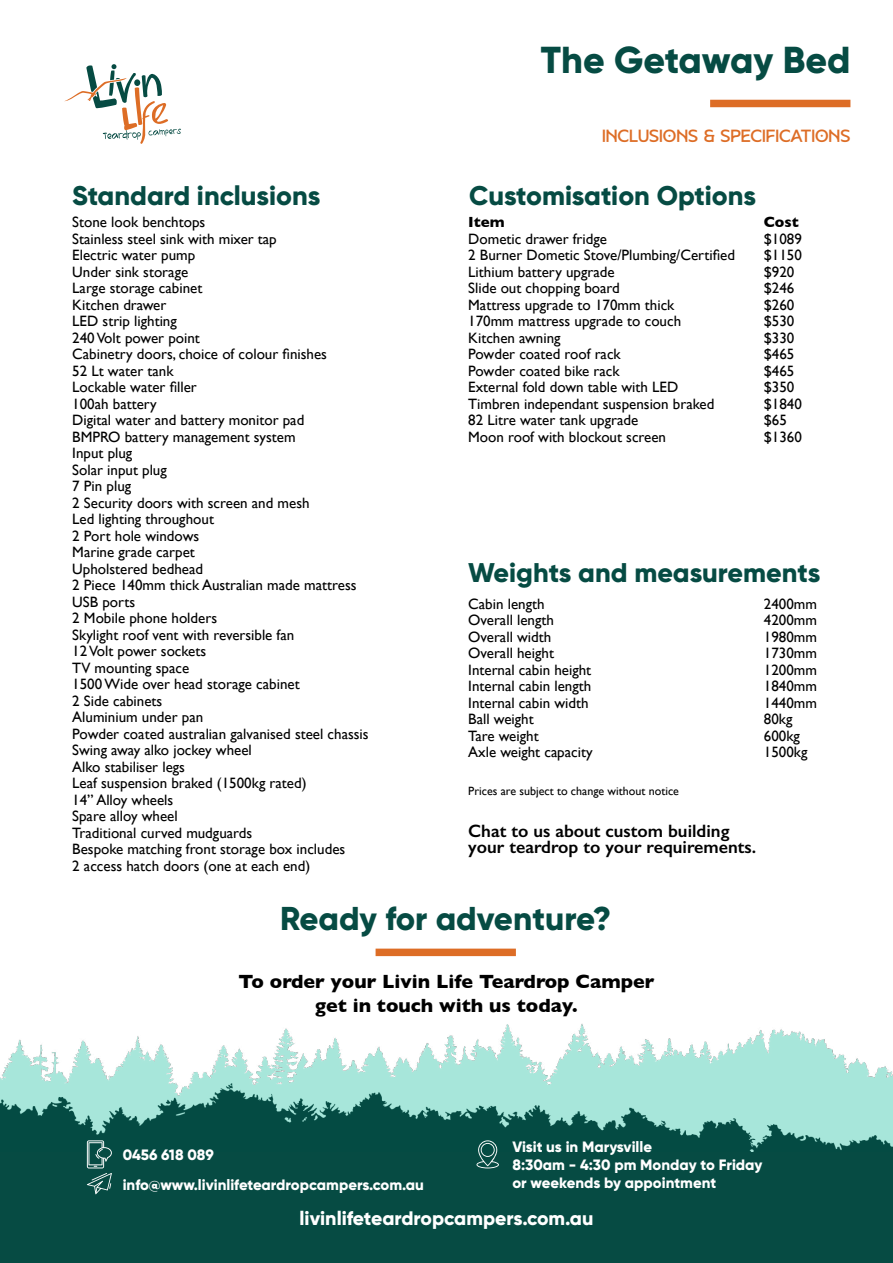
<style>
.page{position:relative;width:893px;height:1263px;background:#fff}
.page>*{position:absolute;margin:0;border:0;box-sizing:border-box;transform-origin:0 0}
.t1{font:800 37.5px "Gilroy";color:#064b43}
.t2{font:800 33px "Gilroy";color:#064b43}
.t3{font:800 27px "Gilroy";color:#064b43}
.t4{font:700 19.5px/23.4px "Gill Sans";color:#000;text-align:center}
.t5{font:800 19.5px "Gilroy";color:#fff}
.t6{font:600 18px/16.5px "Gill Sans";color:#000}
.t7{font:18px "Florensa";color:#dd6d26}
.t8{font:15px/16.5px "Gill Sans";color:#000}
.t9{font:800 15px/18px "Gilroy";color:#fff}
.t10{font:700 15px "Gill Sans";color:#000}
.t11{font:12px "Gill Sans";color:#000}
</style>
<div class="page">
<img style="left:0;top:1024px;width:893px;height:129px">
<div style="left:0;top:1153px;width:893px;height:110px;background:#064b43"></div>
<svg style="left:64px;top:64px;width:117px;height:80px"></svg>
<svg style="left:87px;top:1140px;width:25px;height:54px"></svg>
<svg style="left:476px;top:1140px;width:23px;height:28px"></svg>
<div style="left:710px;top:100px;width:140px;height:7px;background:#dd6d26"></div>
<div style="left:376px;top:948px;width:140px;height:8px;background:#dd6d26"></div>
<h1 class="t1" style="left:541px;top:36px;width:311px">The Getaway Bed</h1>
<p class="t7" style="left:602px;top:125px;width:250px">INCLUSIONS &amp; SPECIFICATIONS</p>
<h3 class="t3" style="left:72px;top:179px;width:250px">Standard inclusions</h3>
<h3 class="t3" style="left:469px;top:179px;width:289px">Customisation Options</h3>
<p class="t8" style="left:72px;top:214px;width:298px">Stone look benchtops<br>Stainless steel sink with mixer tap<br>Electric water pump<br>Under sink storage<br>Large storage cabinet<br>Kitchen drawer<br>LED strip lighting<br>240 Volt power point<br>Cabinetry doors, choice of colour finishes<br>52 Lt water tank<br>Lockable water filler<br>100ah battery<br>Digital water and battery monitor pad<br>BMPRO battery management system<br>Input plug<br>Solar input plug<br>7 Pin plug<br>2 Security doors with screen and mesh<br>Led lighting throughout<br>2 Port hole windows<br>Marine grade carpet<br>Upholstered bedhead<br>2 Piece 140mm thick Australian made mattress<br>USB ports<br>2 Mobile phone holders<br>Skylight roof vent with reversible fan<br>12 Volt power sockets<br>TV mounting space<br>1500 Wide over head storage cabinet<br>2 Side cabinets<br>Aluminium under pan<br>Powder coated australian galvanised steel chassis<br>Swing away alko jockey wheel<br>Alko stabiliser legs<br>Leaf suspension braked (1500kg rated)<br>14” Alloy wheels<br>Spare alloy wheel<br>Traditional curved mudguards<br>Bespoke matching front storage box includes<br>2 access hatch doors (one at each end)</p>
<p class="t10" style="left:468px;top:210px;width:38px">Item</p>
<p class="t8" style="left:468px;top:230px;width:268px">Dometic drawer fridge<br>2 Burner Dometic Stove/Plumbing/Certified<br>Lithium battery upgrade<br>Slide out chopping board<br>Mattress upgrade to 170mm thick<br>170mm mattress upgrade to couch<br>Kitchen awning<br>Powder coated roof rack<br>Powder coated bike rack<br>External fold down table with LED<br>Timbren independant suspension braked<br>82 Litre water tank upgrade<br>Moon roof with blockout screen</p>
<p class="t10" style="left:764px;top:210px;width:37px">Cost</p>
<p class="t8" style="left:764px;top:230px;width:40px">$1089 $1150 $920 $246 $260 $530 $330 $465 $465 $350 $1840 $65 $1360</p>
<h3 class="t3" style="left:468px;top:556px;width:354px">Weights and measurements</h3>
<p class="t8" style="left:468px;top:595px;width:126px">Cabin length<br>Overall length<br>Overall width<br>Overall height<br>Internal cabin height<br>Internal cabin length<br>Internal cabin width<br>Ball weight<br>Tare weight<br>Axle weight capacity</p>
<p class="t11" style="left:468px;top:783px;width:212px">Prices are subject to change without notice</p>
<p class="t8" style="left:764px;top:595px;width:55px">2400mm<br>4200mm<br>1980mm<br>1730mm<br>1200mm<br>1840mm<br>1440mm<br>80kg<br>600kg<br>1500kg</p>
<p class="t6" style="left:468px;top:822px;width:289px">Chat to us about custom building your teardrop to your requirements.</p>
<h2 class="t2" style="left:280px;top:897px;width:333px">Ready for adventure?</h2>
<h3 class="t4" style="left:239px;top:969px;width:417px">To order your Livin Life Teardrop Camper get in touch with us today.</h3>
<p class="t9" style="left:123px;top:1140px;width:303px;line-height:29.2px">0456 618 089 info@www.livinlifeteardropcampers.com.au</p>
<p class="t9" style="left:512px;top:1138px;width:252px">Visit us in Marysville<br>8:30am - 4:30 pm Monday to Friday or weekends by appointment</p>
<h3 class="t5" style="left:300px;top:1206px;width:295px">livinlifeteardropcampers.com.au</h3>
</div>
